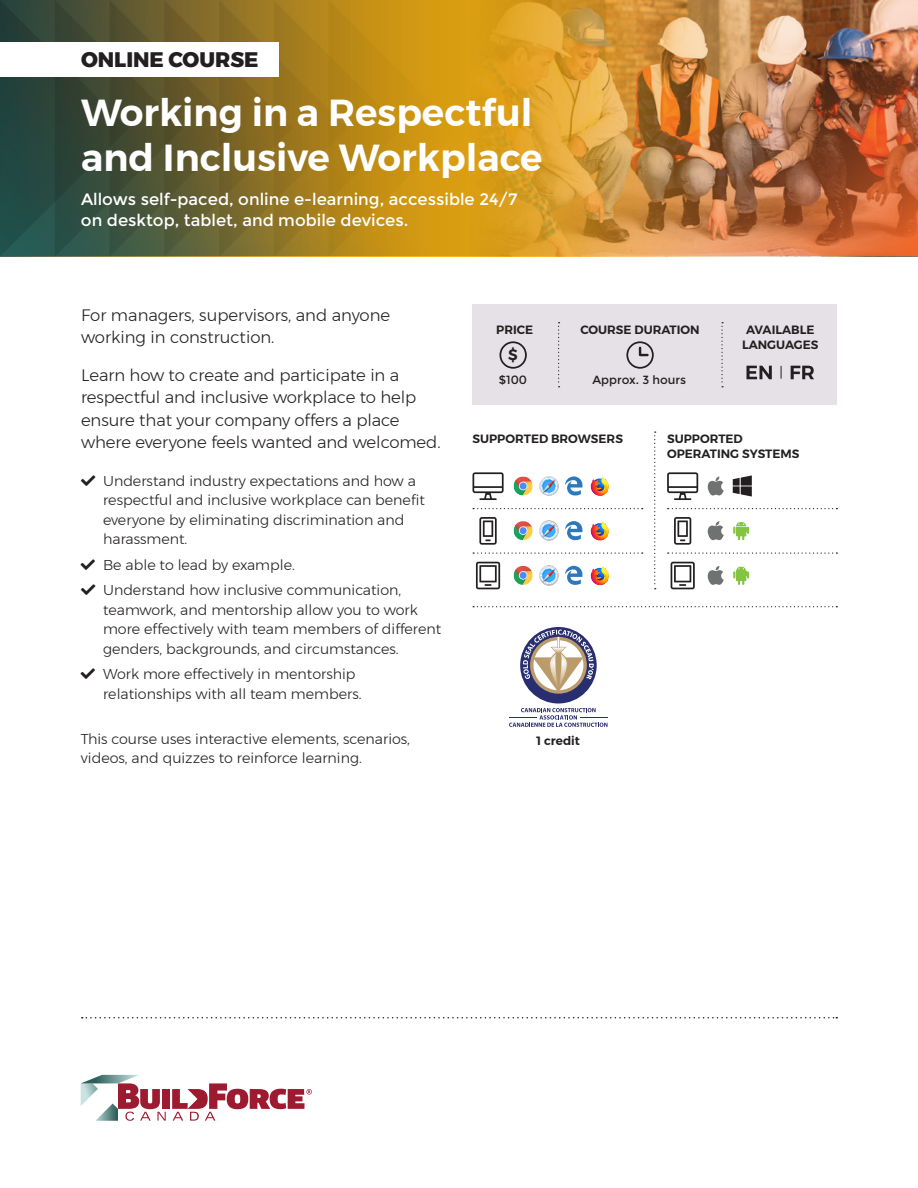
<style>
.page{position:relative;width:918px;height:1188px;background:#fff}
.page>*{position:absolute;margin:0;border:0;box-sizing:border-box;transform-origin:0 0}
.t1{font:600 37.5px/45px "Montserrat";color:#fff}
.t2{font:800 21px "Montserrat";color:#231f20}
.Intro_text{font:300 16.5px/22.5px "Montserrat";letter-spacing:-.005em;color:#231f20}
.t3{font:16.5px/21px "Montserrat";color:#fff}
.t4{font:600 15px "Montserrat";color:#231f20}
.t5{font:300 14.25px/19.5px "Montserrat";color:#231f20}
.t6{font:600 12px/15px "Montserrat";color:#231f20;text-align:center}
.t7{font:11.85px "Montserrat";color:#231f20}
</style>
<div class="page">
<div style="left:162px;top:1089px;width:8px;height:20px;background:#9c1b30"></div>
<svg style="left:172px;top:1083px;width:140px;height:38px"></svg>
<svg style="left:81px;top:1075px;width:85px;height:46px"></svg>
<svg style="left:82px;top:1017px;width:755px;height:1px"></svg>
<svg style="left:0;top:0;width:377px;height:256px;background:#6c632c"></svg>
<img style="left:377px;top:0;width:541px;height:256px">
<div style="left:0;top:42px;width:279px;height:34px;background:#fff"></div>
<div style="left:472px;top:305px;width:365px;height:100px;background:#e5e1e6"></div>
<svg style="left:558px;top:322px;width:2px;height:65px"></svg>
<svg style="left:721px;top:322px;width:2px;height:65px"></svg>
<svg style="left:626px;top:341px;width:28px;height:28px"></svg>
<svg style="left:747px;top:366px;width:25px;height:13px"></svg>
<svg style="left:791px;top:366px;width:23px;height:13px"></svg>
<svg style="left:781px;top:366px;width:1px;height:13px"></svg>
<svg style="left:473px;top:472px;width:31px;height:28px"></svg>
<svg style="left:476px;top:562px;width:24px;height:27px"></svg>
<svg style="left:479px;top:517px;width:18px;height:28px"></svg>
<svg style="left:667px;top:472px;width:31px;height:28px"></svg>
<svg style="left:671px;top:562px;width:24px;height:27px"></svg>
<svg style="left:674px;top:517px;width:17px;height:28px"></svg>
<svg style="left:708px;top:476px;width:16px;height:20px"></svg>
<svg style="left:708px;top:521px;width:16px;height:19px"></svg>
<svg style="left:708px;top:566px;width:16px;height:19px"></svg>
<svg style="left:473px;top:508px;width:170px;height:1px"></svg>
<svg style="left:668px;top:508px;width:169px;height:1px"></svg>
<svg style="left:473px;top:552px;width:170px;height:2px"></svg>
<svg style="left:668px;top:552px;width:169px;height:2px"></svg>
<svg style="left:654px;top:432px;width:2px;height:157px"></svg>
<svg style="left:514px;top:476px;width:19px;height:20px"></svg>
<img style="left:544px;top:476px;width:15px;height:15px">
<svg style="left:539px;top:477px;width:19px;height:19px"></svg>
<svg style="left:540px;top:477px;width:18px;height:18px"></svg>
<svg style="left:540px;top:478px;width:17px;height:17px"></svg>
<svg style="left:591px;top:477px;width:18px;height:19px"></svg>
<svg style="left:591px;top:522px;width:18px;height:19px"></svg>
<svg style="left:591px;top:566px;width:18px;height:19px"></svg>
<img style="left:544px;top:521px;width:15px;height:19px">
<svg style="left:539px;top:521px;width:19px;height:19px"></svg>
<svg style="left:540px;top:522px;width:18px;height:18px"></svg>
<svg style="left:540px;top:522px;width:17px;height:17px"></svg>
<img style="left:544px;top:566px;width:15px;height:19px">
<svg style="left:539px;top:566px;width:19px;height:19px"></svg>
<div style="left:540px;top:567px;width:18px;height:17px;background:#b7d4f2;border-radius:9px"></div>
<svg style="left:540px;top:567px;width:17px;height:17px"></svg>
<svg style="left:514px;top:521px;width:14px;height:19px"></svg>
<svg style="left:514px;top:521px;width:19px;height:19px"></svg>
<svg style="left:514px;top:566px;width:14px;height:19px"></svg>
<svg style="left:514px;top:566px;width:19px;height:19px"></svg>
<svg style="left:565px;top:476px;width:17px;height:20px"></svg>
<svg style="left:565px;top:521px;width:17px;height:19px"></svg>
<svg style="left:565px;top:566px;width:17px;height:19px"></svg>
<svg style="left:733px;top:566px;width:16px;height:19px"></svg>
<svg style="left:733px;top:521px;width:16px;height:19px"></svg>
<svg style="left:733px;top:475px;width:19px;height:22px"></svg>
<svg style="left:499px;top:341px;width:28px;height:28px"></svg>
<svg style="left:473px;top:606px;width:364px;height:1px"></svg>
<div style="left:520px;top:627px;width:77px;height:77px;background:#292e70;border-radius:50%"></div>
<svg style="left:523px;top:630px;width:71px;height:64px"></svg>
<svg style="left:509px;top:708px;width:99px;height:19px"></svg>
<p class="t2" style="left:81px;top:43px;width:179px">ONLINE COURSE</p>
<p class="t1" style="left:81px;top:90px;width:463px">Working in a Respectful and Inclusive Workplace</p>
<p class="t3" style="left:81px;top:189px;width:438px">Allows self-paced, online e-learning, accessible 24/7 on desktop, tablet, and mobile devices.</p>
<p class="Intro_text" style="left:81px;top:303px;width:311px">For managers, supervisors, and anyone working in construction.</p>
<p class="Intro_text" style="left:81px;top:363px;width:361px">Learn how to create and participate in a respectful and inclusive workplace to help ensure that your company offers a place where everyone feels wanted and welcomed.</p>
<p class="t5" style="left:103px;top:471px;width:323px">Understand industry expectations and how a respectful and inclusive workplace can benefit everyone by eliminating discrimination and harassment.</p>
<p class="t5" style="left:103px;top:555px;width:193px">Be able to lead by example.</p>
<p class="t5" style="left:103px;top:580px;width:340px">Understand how inclusive communication, teamwork, and mentorship allow you to work more effectively with team members of different genders, backgrounds, and circumstances.</p>
<p class="t5" style="left:103px;top:664px;width:260px">Work more effectively in mentorship relationships with all team members.</p>
<p class="t5" style="left:81px;top:729px;width:331px">This course uses interactive elements, scenarios, videos, and quizzes to reinforce learning.</p>
<p class="t6" style="left:496px;top:322px;width:38px">PRICE</p>
<p class="t4" style="left:508px;top:343px;width:11px">$</p>
<p class="t7" style="left:499px;top:373px;width:30px">$100</p>
<p class="t6" style="left:580px;top:322px;width:121px">COURSE DURATION</p>
<p class="t6" style="left:742px;top:322px;width:78px">AVAILABLE<br>LANGUAGES</p>
<p class="t7" style="left:592px;top:373px;width:95px">Approx. 3 hours</p>
<p class="t6" style="left:472px;top:431px;width:152px">SUPPORTED BROWSERS</p>
<p class="t6" style="left:667px;top:431px;width:134px;text-align:left">SUPPORTED<br>OPERATING SYSTEMS</p>
<p class="t6" style="left:537px;top:733px;width:45px">1 credit</p>
</div>
